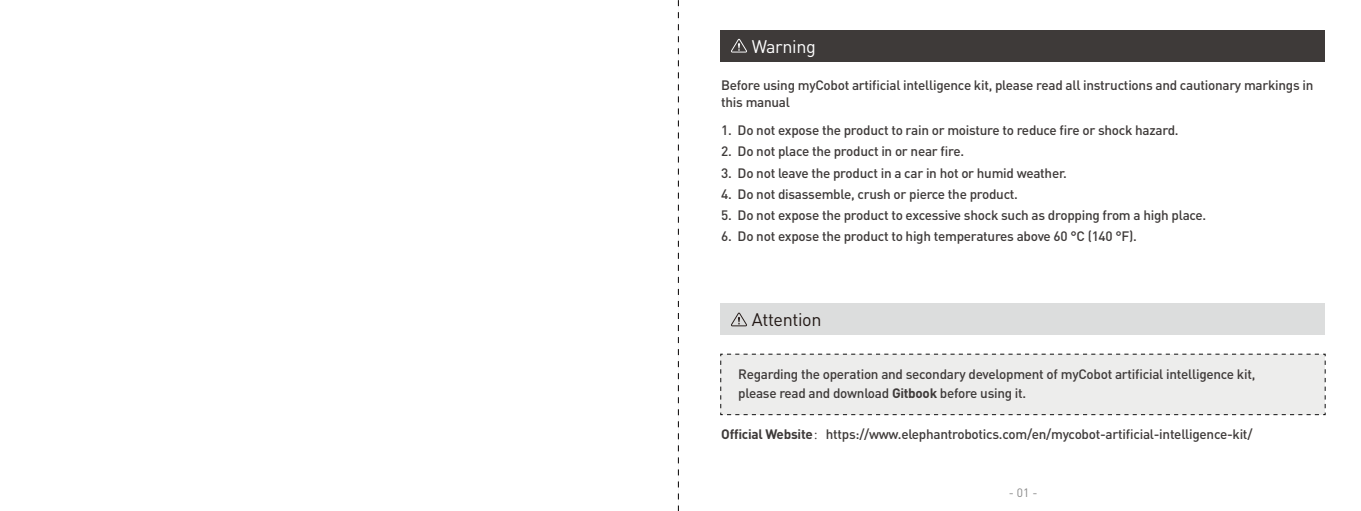
<style>
.page{position:relative;width:1361px;height:511px;background:#fff}
.page>*{position:absolute;margin:0;border:0;box-sizing:border-box;transform-origin:0 0}
.t1{font:18px "DIN Pro";letter-spacing:-.02em;color:#221815}
.t2{font:18px "DIN Pro";letter-spacing:-.02em;color:#fff}
.t3{font:500 13.5px/16.5px "DIN Pro";letter-spacing:-.02em;color:#3e3a39}
.t4{font:12px "DIN Pro";color:#898989}
.s1{font-weight:700}
.s2{font-family:"Adobe Song Std";font-weight:300}
</style>
<div class="page">
<svg style="left:678px;top:0;width:1px;height:510px"></svg>
<div style="left:720px;top:353px;width:606px;height:62px;background:#ededec"></div>
<div style="left:720px;top:30px;width:604px;height:32px;background:#3e3a39"></div>
<svg style="left:731px;top:39px;width:16px;height:13px"></svg>
<div style="left:720px;top:303px;width:604px;height:32px;background:#dcdddd"></div>
<svg style="left:731px;top:312px;width:16px;height:14px"></svg>
<h1 class="t2" style="left:752px;top:34px;width:66px">Warning</h1>
<p class="t3" style="left:721px;top:77px;width:594px">Before using myCobot artificial intelligence kit, please read all instructions and cautionary markings in this manual</p>
<p class="t3" style="left:721px;top:122px;width:459px">1. Do not expose the product to rain or moisture to reduce fire or shock hazard.</p>
<p class="t3" style="left:721px;top:143px;width:244px">2. Do not place the product in or near fire.</p>
<p class="t3" style="left:721px;top:164px;width:347px">3. Do not leave the product in a car in hot or humid weather.</p>
<p class="t3" style="left:721px;top:185px;width:298px">4. Do not disassemble, crush or pierce the product.</p>
<p class="t3" style="left:721px;top:206px;width:486px">5. Do not expose the product to excessive shock such as dropping from a high place.</p>
<p class="t3" style="left:721px;top:227px;width:417px">6. Do not expose the product to high temperatures above 60 °C (140 °F).</p>
<h1 class="t1" style="left:752px;top:307px;width:71px">Attention</h1>
<p class="t3" style="left:738px;top:363px;width:519px;line-height:19.5px">Regarding the operation and secondary development of myCobot artificial intelligence kit, please read and download <span class="s1">Gitbook</span> before using it.</p>
<p class="t3" style="left:721px;top:425px;width:533px"><span class="s1">Official Website</span><span class="s2">：</span>https://www.elephantrobotics.com/en/mycobot-artificial-intelligence-kit/</p>
<p class="t4" style="left:1008px;top:484px;width:30px">- 01 -</p>
</div>
